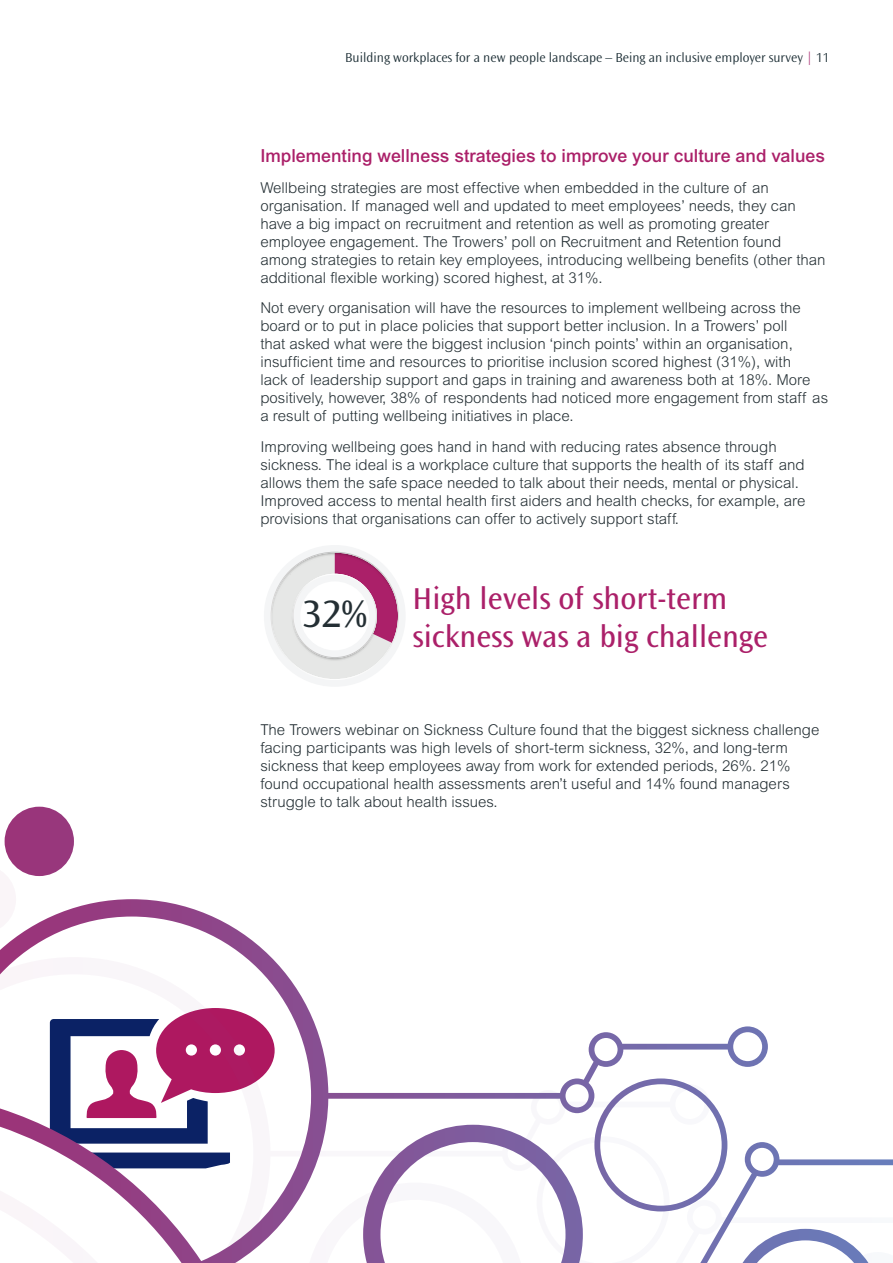
<style>
.page{position:relative;width:893px;height:1263px;background:#fff}
.page>*{position:absolute;margin:0;border:0;box-sizing:border-box;transform-origin:0 0}
.t1{font:39.9px "Ocean Sans Std";color:#242f34}
.Body{font:31.5px/37.8px "Ocean Sans Std";color:#ab2069}
.Sub_Heading{font:500 18px "Arial MT Std";color:#ab2069}
.Body-2{font:300 15px/18px "Arial MT Std";color:#242f34}
.t2{font:300 13.5px "Ocean Sans Std";color:#192b32}
.s1{color:#ae3778}
</style>
<div class="page">
<div style="left:5px;top:807px;width:69px;height:69px;background:#99357b;border-radius:35px"></div>
<svg style="left:0;top:899px;width:768px;height:364px"></svg>
<svg style="left:305px;top:1078px;width:588px;height:185px"></svg>
<svg style="left:0;top:1227px;width:32px;height:36px"></svg>
<svg style="left:264px;top:545px;width:141px;height:141px"></svg>
<p class="t2" style="left:345px;top:50px;width:486px">Building workplaces for a new people landscape – Being an inclusive employer survey <span class="s1">|</span> 11</p>
<p class="Sub_Heading" style="left:260px;top:145px;width:566px">Implementing wellness strategies to improve your culture and values</p>
<p class="Body-2" style="left:260px;top:178px;width:567px">Wellbeing strategies are most effective when embedded in the culture of an organisation. If managed well and updated to meet employees’ needs, they can have a big impact on recruitment and retention as well as promoting greater employee engagement. The Trowers’ poll on Recruitment and Retention found among strategies to retain key employees, introducing wellbeing benefits (other than additional flexible working) scored highest, at 31%.</p>
<p class="Body-2" style="left:260px;top:299px;width:569px">Not every organisation will have the resources to implement wellbeing across the board or to put in place policies that support better inclusion. In a Trowers’ poll<br>that asked what were the biggest inclusion ‘pinch points’ within an organisation, insufficient time and resources to prioritise inclusion scored highest (31%), with<br>lack of leadership support and gaps in training and awareness both at 18%. More positively, however, 38% of respondents had noticed more engagement from staff as a result of putting wellbeing initiatives in place.</p>
<p class="Body-2" style="left:260px;top:438px;width:546px">Improving wellbeing goes hand in hand with reducing rates absence through sickness. The ideal is a workplace culture that supports the health of its staff and allows them the safe space needed to talk about their needs, mental or physical.<br>Improved access to mental health first aiders and health checks, for example, are provisions that organisations can offer to actively support staff.</p>
<p class="t1" style="left:303px;top:431px;width:66px">49%</p>
<p class="t1" style="left:521px;top:431px;width:66px">82%</p>
<p class="t1" style="left:303px;top:591px;width:66px">32%</p>
<p class="Body" style="left:412px;top:580px;width:357px">High levels of short-term sickness was a big challenge</p>
<p class="Body-2" style="left:260px;top:721px;width:560px">The Trowers webinar on Sickness Culture found that the biggest sickness challenge facing participants was high levels of short-term sickness, 32%, and long-term sickness that keep employees away from work for extended periods, 26%. 21% found occupational health assessments aren’t useful and 14% found managers struggle to talk about health issues.</p>
<p class="t1" style="left:303px;top:760px;width:66px">49%</p>
</div>
